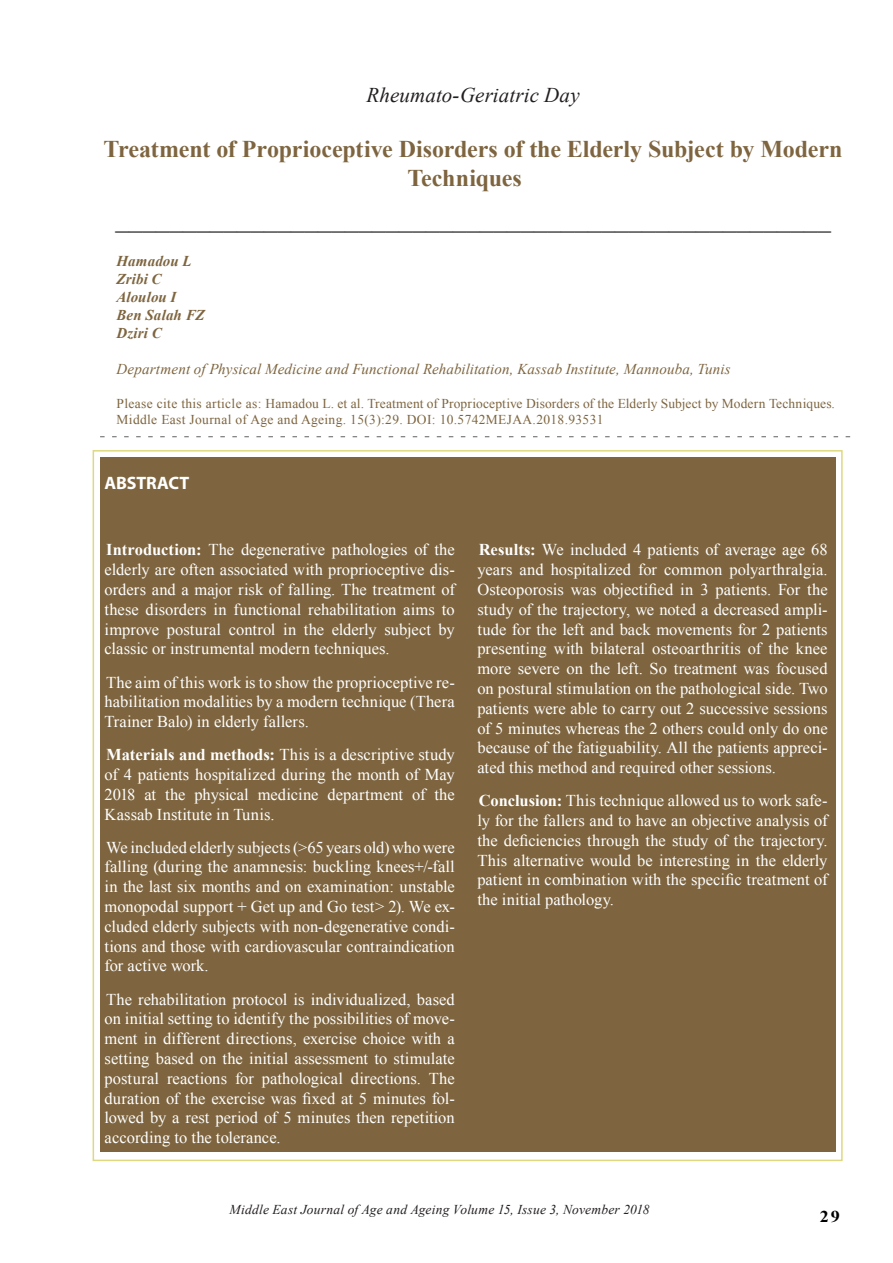
<style>
.page{position:relative;width:893px;height:1263px;background:#fff}
.page>*{position:absolute;margin:0;border:0;box-sizing:border-box;transform-origin:0 0}
.mejaa-contents{font:700 27px "Times New Roman";color:#616161}
.mejaa-contents-2{font:700 24px/28.8px "Times New Roman";letter-spacing:-.005em;color:#7e653f}
.mejaa-contents-3{font:italic 21px "Times New Roman";letter-spacing:.005em;color:#231f20}
.mejaa_subheading{font:700 18px "Myriad";letter-spacing:-.005em;color:#fff}
.mejaa_subheading-2{font:16.5px/19.8px "Times New Roman";letter-spacing:.005em;color:#fff;text-align:justify}
.t1{font:italic 16.5px "Times New Roman";color:#000}
.t2{font:700 16.5px "Times New Roman";color:#000;scale:1.1 1}
.Author{font:italic 15px "Times New Roman";letter-spacing:.01em;color:#7e653f}
.Author-2{font:italic 700 15px/18px "Times New Roman";letter-spacing:.01em;color:#7e653f}
.Author-3{font:13.5px/16.2px "Times New Roman";letter-spacing:.025em;color:#7e653f}
.mejaa_table___figure{font:italic 13.5px "Times New Roman";letter-spacing:.015em;color:#231f20}
.s1{font-weight:700}
</style>
<div class="page">
<svg style="left:100px;top:436px;width:750px;height:1px"></svg>
<div style="left:100px;top:458px;width:735px;height:694px;background:#7e653f"></div>
<p class="mejaa-contents-3" style="left:366px;top:80px;width:215px">Rheumato-Geriatric Day</p>
<p class="mejaa-contents-2" style="left:407px;top:134px;width:437px;text-indent:-304px">Treatment of Proprioceptive Disorders of the Elderly Subject by Modern<br>Techniques</p>
<p class="mejaa-contents" style="left:115px;top:199px;width:717px">_____________________________________________________</p>
<p class="Author-2" style="left:117px;top:252px;width:90px">Hamadou L<br>Zribi C<br>Aloulou I<br>Ben Salah FZ<br>Dziri C</p>
<p class="Author" style="left:117px;top:359px;width:615px">Department of Physical Medicine and Functional Rehabilitation, Kassab Institute, Mannouba, Tunis</p>
<p class="Author-3" style="left:117px;top:395px;width:720px">Please cite this article as: Hamadou L. et al. Treatment of Proprioceptive Disorders of the Elderly Subject by Modern Techniques.<br>Middle East Journal of Age and Ageing. 15(3):29. DOI: 10.5742MEJAA.2018.93531</p>
<p class="mejaa_subheading" style="left:105px;top:474px;width:86px">ABSTRACT</p>
<p class="mejaa_subheading-2" style="left:105px;top:540px;width:352px"><span class="s1">Introduction:</span> The degenerative pathologies of the elderly are often associated with proprioceptive dis&shy;orders and a major risk of falling. The treatment of these disorders in functional rehabilitation aims to improve postural control in the elderly subject by classic or instrumental modern techniques.</p>
<p class="mejaa_subheading-2" style="left:105px;top:672px;width:352px">The aim of this work is to show the proprioceptive re&shy;habilitation modalities by a modern technique (Thera Trainer Balo) in elderly fallers.</p>
<p class="mejaa_subheading-2" style="left:105px;top:744px;width:352px"><span class="s1">Materials and methods:</span> This is a descriptive study of 4 patients hospitalized during the month of May 2018 at the physical medicine department of the Kassab Institute in Tunis.</p>
<p class="mejaa_subheading-2" style="left:105px;top:837px;width:352px">We included elderly subjects (&gt;65 years old) who were falling (during the anamnesis: buckling knees+/-fall in the last six months and on examination: unstable monopodal support + Get up and Go test&gt; 2). We ex&shy;cluded elderly subjects with non-degenerative condi&shy;tions and those with cardiovascular contraindication for active work.</p>
<p class="mejaa_subheading-2" style="left:105px;top:989px;width:352px">The rehabilitation protocol is individualized, based on initial setting to identify the possibilities of move&shy;ment in different directions, exercise choice with a setting based on the initial assessment to stimulate postural reactions for pathological directions. The duration of the exercise was fixed at 5 minutes fol&shy;lowed by a rest period of 5 minutes then repetition according to the tolerance.</p>
<p class="mejaa_subheading-2" style="left:477px;top:540px;width:352px"><span class="s1">Results:</span> We included 4 patients of average age 68 years and hospitalized for common polyarthralgia.<br>Osteoporosis was objectified in 3 patients. For the study of the trajectory, we noted a decreased ampli&shy;tude for the left and back movements for 2 patients presenting with bilateral osteoarthritis of the knee more severe on the left. So treatment was focused on postural stimulation on the pathological side. Two patients were able to carry out 2 successive sessions of 5 minutes whereas the 2 others could only do one because of the fatiguability. All the patients appreci&shy;ated this method and required other sessions.</p>
<p class="mejaa_subheading-2" style="left:477px;top:790px;width:352px"><span class="s1">Conclusion:</span> This technique allowed us to work safe&shy;ly for the fallers and to have an objective analysis of the deficiencies through the study of the trajectory.<br>This alternative would be interesting in the elderly patient in combination with the specific treatment of the initial pathology.</p>
<p class="mejaa_table___figure" style="left:230px;top:1200px;width:421px">Middle East Journal of Age and Ageing Volume 15, Issue 3, November 2018</p>
<p class="t1" style="left:245px;top:1205px;width:425px">Middle East Journal of Age and Ageing 2009; Volume 6, Issue 5</p>
<p class="t2" style="left:820px;top:1205px;width:20px">29</p>
</div>
